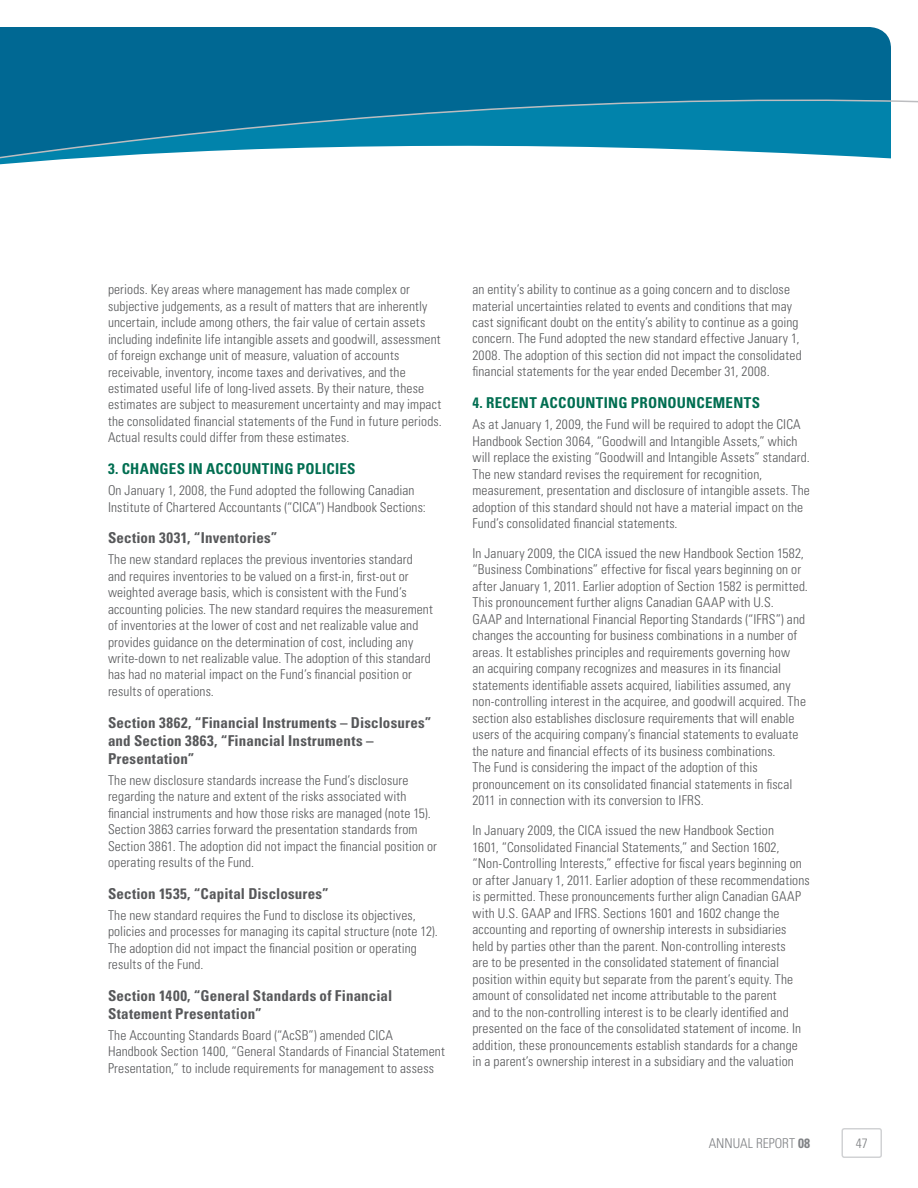
<style>
.page{position:relative;width:918px;height:1188px;background:#fff}
.page>*{position:absolute;margin:0;border:0;box-sizing:border-box;transform-origin:0 0}
.t1{font:700 condensed 15px/18px "Univers";letter-spacing:.015em;color:#57585a}
.t2{font:700 condensed 15px "Univers";letter-spacing:.015em;color:#006e51}
.t3{font:300 condensed 13.5px/16.5px "Univers";letter-spacing:.01em;color:#57585a}
.t4{font:300 condensed 13.5px "Univers";color:#808285}
.s1{font-weight:700}
</style>
<div class="page">
<svg style="left:0;top:27px;width:918px;height:138px"></svg>
<div style="left:842px;top:1128px;width:40px;height:30px;border:2px solid #d1d2d4;border-radius:2px"></div>
<p class="t3" style="left:108px;top:281px;width:335px">periods. Key areas where management has made complex or subjective judgements, as a result of matters that are inherently uncertain, include among others, the fair value of certain assets including indefinite life intangible assets and goodwill, assessment of foreign exchange unit of measure, valuation of accounts receivable, inventory, income taxes and derivatives, and the estimated useful life of long-lived assets. By their nature, these estimates are subject to measurement uncertainty and may impact the consolidated financial statements of the Fund in future periods.<br>Actual results could differ from these estimates.</p>
<p class="t2" style="left:108px;top:459px;width:249px">3. CHANGES IN ACCOUNTING POLICIES</p>
<p class="t3" style="left:108px;top:482px;width:319px">On January 1, 2008, the Fund adopted the following Canadian<br>Institute of Chartered Accountants (“CICA”) Handbook Sections:</p>
<p class="t1" style="left:108px;top:528px;width:171px">Section 3031, “Inventories”</p>
<p class="t3" style="left:108px;top:551px;width:326px">The new standard replaces the previous inventories standard and requires inventories to be valued on a first-in, first-out or weighted average basis, which is consistent with the Fund’s accounting policies. The new standard requires the measurement of inventories at the lower of cost and net realizable value and provides guidance on the determination of cost, including any write-down to net realizable value. The adoption of this standard has had no material impact on the Fund’s financial position or results of operations.</p>
<p class="t1" style="left:108px;top:713px;width:325px">Section 3862, “Financial Instruments – Disclosures” and Section 3863, “Financial Instruments –<br>Presentation”</p>
<p class="t3" style="left:108px;top:771px;width:331px">The new disclosure standards increase the Fund’s disclosure regarding the nature and extent of the risks associated with financial instruments and how those risks are managed (note 15).<br>Section 3863 carries forward the presentation standards from Section 3861. The adoption did not impact the financial position or operating results of the Fund.</p>
<p class="t1" style="left:108px;top:884px;width:222px">Section 1535, “Capital Disclosures”</p>
<p class="t3" style="left:108px;top:906px;width:331px">The new standard requires the Fund to disclose its objectives, policies and processes for managing its capital structure (note 12).<br>The adoption did not impact the financial position or operating results of the Fund.</p>
<p class="t1" style="left:108px;top:986px;width:286px">Section 1400, “General Standards of Financial<br>Statement Presentation”</p>
<p class="t3" style="left:108px;top:1026px;width:338px">The Accounting Standards Board (“AcSB”) amended CICA<br>Handbook Section 1400, “General Standards of Financial Statement<br>Presentation,” to include requirements for management to assess</p>
<p class="t3" style="left:472px;top:281px;width:331px">an entity’s ability to continue as a going concern and to disclose material uncertainties related to events and conditions that may cast significant doubt on the entity’s ability to continue as a going concern. The Fund adopted the new standard effective January 1, 2008. The adoption of this section did not impact the consolidated financial statements for the year ended December 31, 2008.</p>
<p class="t2" style="left:472px;top:393px;width:289px">4. RECENT ACCOUNTING PRONOUNCEMENTS</p>
<p class="t3" style="left:472px;top:416px;width:339px">As at January 1, 2009, the Fund will be required to adopt the CICA Handbook Section 3064, “Goodwill and Intangible Assets,” which will replace the existing “Goodwill and Intangible Assets” standard.<br>The new standard revises the requirement for recognition, measurement, presentation and disclosure of intangible assets. The adoption of this standard should not have a material impact on the Fund’s consolidated financial statements.</p>
<p class="t3" style="left:472px;top:545px;width:337px">In January 2009, the CICA issued the new Handbook Section 1582, “Business Combinations” effective for fiscal years beginning on or after January 1, 2011. Earlier adoption of Section 1582 is permitted.<br>This pronouncement further aligns Canadian GAAP with U.S.<br>GAAP and International Financial Reporting Standards (“IFRS”) and changes the accounting for business combinations in a number of areas. It establishes principles and requirements governing how<br>an acquiring company recognizes and measures in its financial statements identifiable assets acquired, liabilities assumed, any non-controlling interest in the acquiree, and goodwill acquired. The section also establishes disclosure requirements that will enable users of the acquiring company’s financial statements to evaluate the nature and financial effects of its business combinations.<br>The Fund is considering the impact of the adoption of this pronouncement on its consolidated financial statements in fiscal 2011 in connection with its conversion to IFRS.</p>
<p class="t3" style="left:472px;top:822px;width:339px">In January 2009, the CICA issued the new Handbook Section<br>1601, “Consolidated Financial Statements,” and Section 1602, “Non‑Controlling Interests,” effective for fiscal years beginning on or after January 1, 2011. Earlier adoption of these recommendations is permitted. These pronouncements further align Canadian GAAP with U.S. GAAP and IFRS. Sections 1601 and 1602 change the accounting and reporting of ownership interests in subsidiaries held by parties other than the parent. N on-controlling interests<br>are to be presented in the consolidated statement of financial position within equity but separate from the parent’s equity. The amount of consolidated net income attributable to the parent<br>and to the non-controlling interest is to be clearly identified and presented on the face of the consolidated statement of income. In addition, these pronouncements establish standards for a change in a parent’s ownership interest in a subsidiary and the valuation</p>
<p class="t4" style="left:709px;top:1135px;width:103px">Annual Report <span class="s1">08</span></p>
<p class="t4" style="left:856px;top:1135px;width:13px">47</p>
</div>
